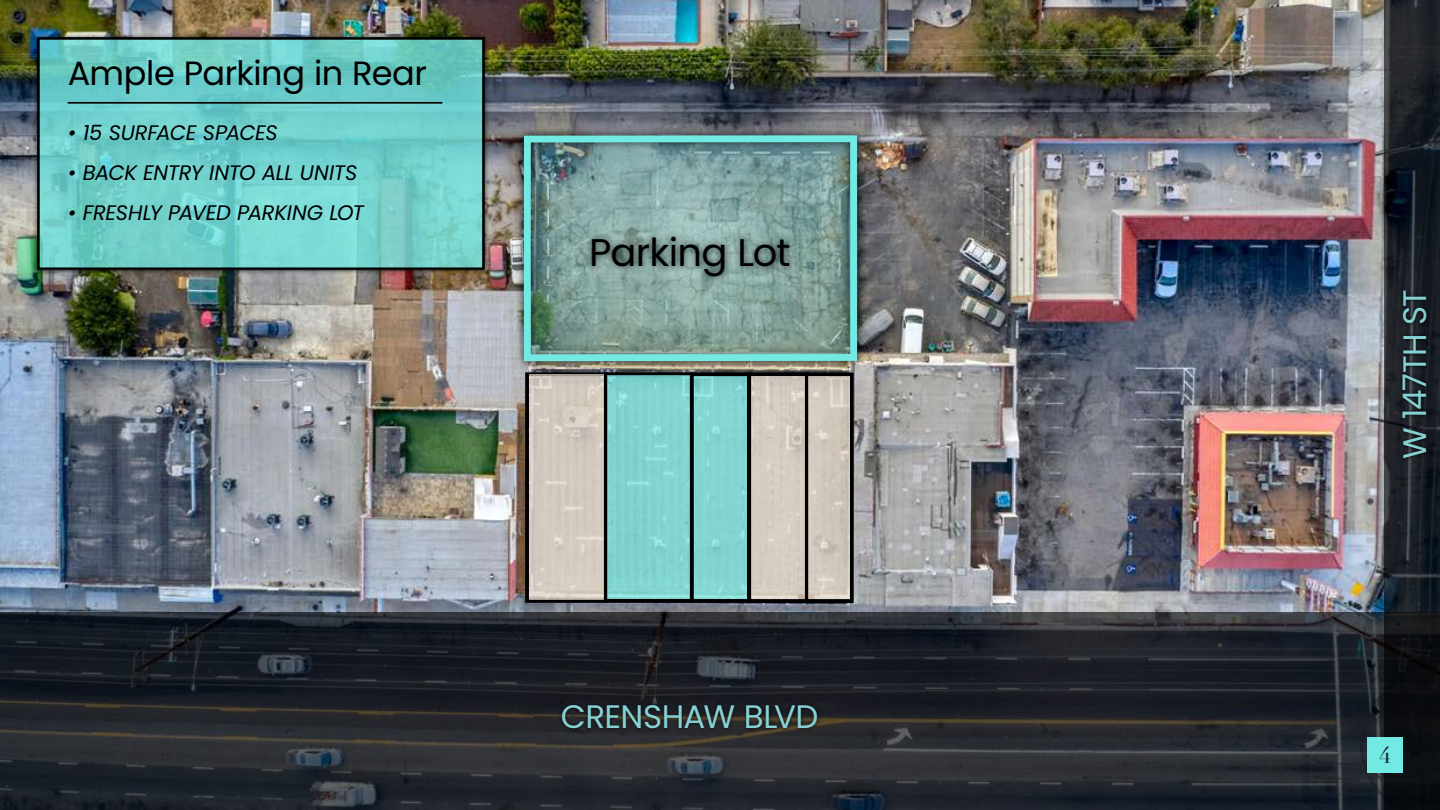
<style>
.page{position:relative;width:1440px;height:810px;background:#fff}
.page>*{position:absolute;margin:0;border:0;box-sizing:border-box;transform-origin:0 0}
.t1{font:38.55px "Poppins";letter-spacing:-.02em;color:#000}
.t2{font:33.6px "Poppins";letter-spacing:-.015em;color:#000}
.t3{font:32.55px "Poppins";letter-spacing:-.025em;color:#86d1d4}
.t4{font:22.5px "Didot";color:#1c212e}
.t5{font:italic 21px "Poppins";letter-spacing:-.02em;color:#000}
</style>
<div class="page">
<img style="left:0;top:0;width:1385px;height:612px">
<svg style="left:1385px;top:0;width:55px;height:612px;background:#1b2027"></svg>
<svg style="left:0;top:612px;width:1440px;height:198px;background:#21252b"></svg>
<div style="left:558px;top:701px;width:263px;height:31px;background:#000;opacity:.75"></div>
<div style="left:1398px;top:286px;width:33px;height:177px;background:#000;opacity:.75"></div>
<div style="left:515px;top:127px;width:351px;height:243px;background:#000;opacity:.75"></div>
<svg style="left:520px;top:132px;width:341px;height:233px;background:#799f9b"></svg>
<div style="left:585px;top:230px;width:211px;height:54px;background:#000;opacity:.75"></div>
<div style="left:694px;top:376px;width:53px;height:224px;background:#82d5d1"></div>
<div style="left:805px;top:373px;width:49px;height:230px;border:4px solid #000"></div>
<div style="left:525px;top:372px;width:83px;height:231px;border:4px solid #000"></div>
<div style="left:32px;top:32px;width:457px;height:243px;background:#000;opacity:.75"></div>
<svg style="left:41px;top:41px;width:440px;height:226px;background:#70cfcb"></svg>
<div style="left:38px;top:38px;width:446px;height:232px;border:2px solid #000"></div>
<hr style="left:68px;top:102px;width:374px;height:2px;background:#000">
<div style="left:690px;top:372px;width:61px;height:231px;border:4px solid #000"></div>
<div style="left:527px;top:373px;width:79px;height:229px;background:#000"></div>
<svg style="left:529px;top:375px;width:75px;height:225px;background:#d2cabf"></svg>
<div style="left:606px;top:374px;width:86px;height:227px;background:#000;opacity:.75"></div>
<div style="left:608px;top:376px;width:82px;height:223px;background:#81d4d0"></div>
<div style="left:750px;top:374px;width:57px;height:227px;background:#000;opacity:.75"></div>
<div style="left:752px;top:376px;width:53px;height:223px;background:#d5cdc2"></div>
<div style="left:807px;top:374px;width:45px;height:227px;background:#000;opacity:.75"></div>
<svg style="left:809px;top:376px;width:41px;height:223px;background:#d1c8bc"></svg>
<div style="left:1367px;top:737px;width:35px;height:35px;background:#72e9e3"></div>
<h2 class="t2" style="left:68px;top:53px;width:361px">Ample Parking in Rear</h2>
<p class="t5" style="left:68px;top:121px;width:212px">• 15 SURFACE SPACES</p>
<p class="t5" style="left:68px;top:161px;width:291px">• BACK ENTRY INTO ALL UNITS</p>
<p class="t5" style="left:68px;top:201px;width:298px">• FRESHLY PAVED PARKING LOT</p>
<h1 class="t1" style="left:589px;top:230px;width:203px">Parking Lot</h1>
<h3 class="t3" style="left:561px;top:698px;width:259px">CRENSHAW BLVD</h3>
<h3 class="t3" style="left:1396px;top:459px;width:171px;rotate:-90deg">W 147TH ST</h3>
<p class="t4" style="left:1379px;top:742px;width:13px">4</p>
</div>
